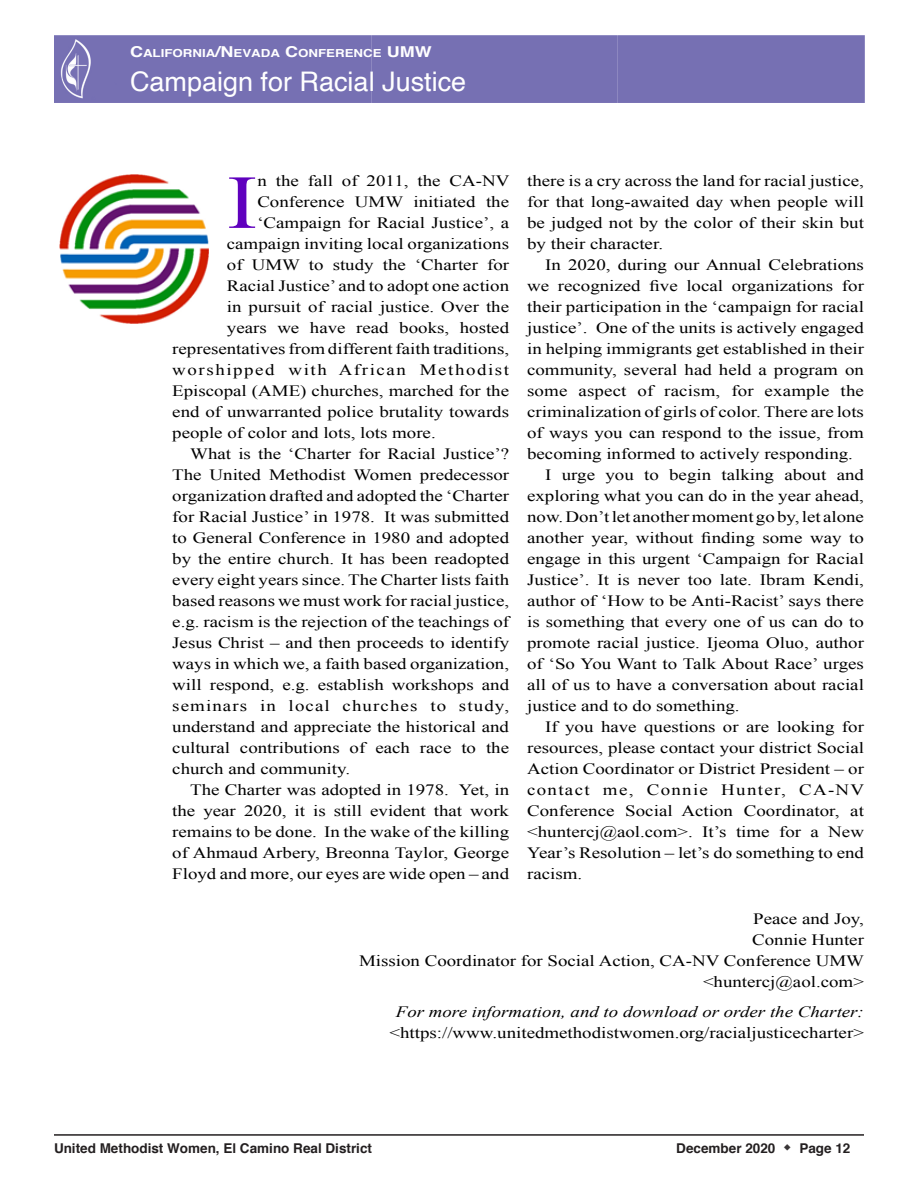
<style>
.page{position:relative;width:918px;height:1188px;background:#fff}
.page>*{position:absolute;margin:0;border:0;box-sizing:border-box;transform-origin:0 0}
.t1{font:76.2px "Times New Roman";color:#5f00be;scale:1.2 1}
.t2{font:27px "Helvetica";color:#fff}
.t3{font:15.75px/21px "Times New Roman";color:#000;text-align:justify;scale:1.2 1}
.t4{font:italic 15.75px "Times New Roman";color:#000;scale:1.2 1}
.t5{font:15.75px "Times New Roman";letter-spacing:.06em;color:#000;scale:1.2 1}
.t6{font:15.75px "Times New Roman";letter-spacing:.085em;color:#000;scale:1.2 1}
.t7{font:15.75px "Times New Roman";letter-spacing:.07em;color:#000;scale:1.2 1}
.t8{font:700 13.5px "Helvetica";color:#231f20}
.t9{font:700 11.1px "Helvetica";color:#fff;scale:1.2 1}
.s1{font-size:15px}
.s2{color:#393536}
</style>
<div class="page">
<hr style="left:54px;top:1134px;width:810px;height:2px;background:#231f20">
<img style="left:59px;top:175px;width:150px;height:149px">
<div style="left:372px;top:36px;width:246px;height:67px;background:#7670b3"></div>
<div style="left:54px;top:36px;width:318px;height:67px;background:#7670b3"></div>
<p class="t9" style="left:130px;top:49px;width:253px"><span class="s1">C</span>ALIFORNIA<span class="s1">/N</span>EVADA <span class="s1">C</span>ONFERENCE <span class="s1">UMW</span></p>
<h2 class="t2" style="left:130px;top:70px;width:338px">Campaign for Racial Justice</h2>
<p class="t3" style="left:527px;top:172px;width:282px">there is a cry across the land for racial justice, for that long-awaited day when people will be judged not by the color of their skin but by their character.</p>
<p class="t3" style="left:545px;top:256px;width:267px">In 2020, during our Annual Celebrations</p>
<p class="t3" style="left:527px;top:277px;width:282px">we recognized five local organizations for</p>
<p class="t3" style="left:527px;top:298px;width:282px">their participation in the ‘campaign for racial</p>
<p class="t3" style="left:527px;top:319px;width:282px">justice’. One of the units is actively engaged</p>
<p class="t3" style="left:527px;top:340px;width:282px">in helping immigrants get established in their</p>
<p class="t3" style="left:527px;top:361px;width:282px">community, several had held a program on</p>
<p class="t3" style="left:527px;top:382px;width:282px">some aspect of racism, for example the</p>
<p class="t3" style="left:527px;top:403px;width:282px">criminalization of girls of color. There are lots</p>
<p class="t3" style="left:527px;top:424px;width:282px">of ways you can respond to the issue, from</p>
<p class="t3" style="left:527px;top:445px;width:273px">becoming informed to actively responding.</p>
<p class="t3" style="left:545px;top:466px;width:267px">I urge you to begin talking about and</p>
<p class="t3" style="left:527px;top:487px;width:282px">exploring what you can do in the year ahead,</p>
<p class="t3" style="left:527px;top:508px;width:282px">now.Don’tlet anothermoment go by,let alone</p>
<p class="t3" style="left:527px;top:529px;width:282px">another year, without finding some way to</p>
<p class="t3" style="left:527px;top:550px;width:282px">engage in this urgent ‘Campaign for Racial</p>
<p class="t3" style="left:527px;top:571px;width:282px">Justice’. It is never too late. Ibram Kendi,</p>
<p class="t3" style="left:527px;top:592px;width:282px">author of ‘How to be Anti-Racist’ says there</p>
<p class="t3" style="left:527px;top:613px;width:282px">is something that every one of us can do to</p>
<p class="t3" style="left:527px;top:634px;width:282px">promote racial justice. Ijeoma Oluo, author</p>
<p class="t3" style="left:527px;top:655px;width:282px">of ‘So You Want to Talk About Race’ urges</p>
<p class="t3" style="left:527px;top:676px;width:282px">all of us to have a conversation about racial</p>
<p class="t3" style="left:527px;top:697px;width:179px">justice and to do something.</p>
<p class="t3" style="left:545px;top:718px;width:267px">If you have questions or are looking for</p>
<p class="t3" style="left:527px;top:739px;width:282px">resources, please contact your district Social</p>
<p class="t3" style="left:527px;top:760px;width:282px">Action Coordinator or District President – or</p>
<p class="t7" style="left:527px;top:784px;width:282px">contact me, Connie Hunter, CA-NV</p>
<p class="t3" style="left:527px;top:802px;width:282px">Conference Social Action Coordinator, at</p>
<p class="t3" style="left:527px;top:823px;width:282px">&lt;huntercj@aol.com&gt;. It’s time for a New</p>
<p class="t3" style="left:527px;top:844px;width:282px">Year’s Resolution – let’s do something to end</p>
<p class="t3" style="left:527px;top:865px;width:47px">racism.</p>
<p class="t3" style="left:359px;top:910px;width:422px;text-align:right">Peace and Joy,<br>Connie Hunter<br>Mission Coordinator for Social Action, CA-NV Conference UMW &lt;huntercj@aol.com&gt;</p>
<p class="t4" style="left:396px;top:1006px;width:392px">For more information, and to download or order the Charter:</p>
<p class="t3" style="left:389px;top:1024px;width:397px">&lt;https://www.unitedmethodistwomen.org/racialjusticecharter&gt;</p>
<h1 class="t1" style="left:227px;top:175px;width:27px">I</h1>
<p class="t3" style="left:257px;top:172px;width:212px">n the fall of 2011, the CA-NV</p>
<p class="t3" style="left:257px;top:193px;width:211px">Conference UMW initiated the</p>
<p class="t3" style="left:257px;top:214px;width:211px">‘Campaign for Racial Justice’, a</p>
<p class="t3" style="left:227px;top:235px;width:237px">campaign inviting local organizations</p>
<p class="t3" style="left:227px;top:256px;width:237px">of UMW to study the ‘Charter for</p>
<p class="t3" style="left:227px;top:277px;width:237px">Racial Justice’ and to adopt one action</p>
<p class="t3" style="left:227px;top:298px;width:237px">in pursuit of racial justice. Over the</p>
<p class="t3" style="left:227px;top:319px;width:237px">years we have read books, hosted</p>
<p class="t3" style="left:172px;top:340px;width:282px">representatives from different faith traditions,</p>
<p class="t6" style="left:172px;top:364px;width:282px">worshipped with African Methodist</p>
<p class="t3" style="left:172px;top:382px;width:282px">Episcopal (AME) churches, marched for the</p>
<p class="t3" style="left:172px;top:403px;width:282px">end of unwarranted police brutality towards</p>
<p class="t3" style="left:172px;top:424px;width:221px">people of color and lots, lots more.</p>
<p class="t3" style="left:190px;top:445px;width:267px">What is the ‘Charter for Racial Justice’?</p>
<p class="t3" style="left:172px;top:466px;width:282px">The United Methodist Women predecessor</p>
<p class="t3" style="left:172px;top:487px;width:282px">organization drafted and adopted the ‘Charter</p>
<p class="t3" style="left:172px;top:508px;width:282px">for Racial Justice’ in 1978. It was submitted</p>
<p class="t3" style="left:172px;top:529px;width:282px">to General Conference in 1980 and adopted</p>
<p class="t3" style="left:172px;top:550px;width:282px">by the entire church. It has been readopted</p>
<p class="t3" style="left:172px;top:571px;width:282px">every eight years since. The Charter lists faith</p>
<p class="t3" style="left:172px;top:592px;width:282px">based reasons we must work for racial justice,</p>
<p class="t3" style="left:172px;top:613px;width:282px">e.g. racism is the rejection of the teachings of</p>
<p class="t3" style="left:172px;top:634px;width:282px">Jesus Christ – and then proceeds to identify</p>
<p class="t3" style="left:172px;top:655px;width:282px">ways in which we, a faith based organization,</p>
<p class="t3" style="left:172px;top:676px;width:282px">will respond, e.g. establish workshops and</p>
<p class="t5" style="left:172px;top:700px;width:282px">seminars in local churches to study,</p>
<p class="t3" style="left:172px;top:718px;width:282px">understand and appreciate the historical and</p>
<p class="t3" style="left:172px;top:739px;width:282px">cultural contributions of each race to the</p>
<p class="t3" style="left:172px;top:760px;width:150px">church and community.</p>
<p class="t3" style="left:190px;top:781px;width:267px">The Charter was adopted in 1978. Yet, in</p>
<p class="t3" style="left:172px;top:802px;width:282px">the year 2020, it is still evident that work</p>
<p class="t3" style="left:172px;top:823px;width:282px">remains to be done. In the wake of the killing</p>
<p class="t3" style="left:172px;top:844px;width:282px">of Ahmaud Arbery, Breonna Taylor, George</p>
<p class="t3" style="left:172px;top:865px;width:282px">Floyd and more, our eyes are wide open – and</p>
<p class="t8" style="left:54px;top:1143px;width:320px">United Methodist Women, El Camino Real District</p>
<p class="t8" style="left:676px;top:1143px;width:176px">December 2020 <span class="s2">⬥</span> Page 12</p>
</div>
